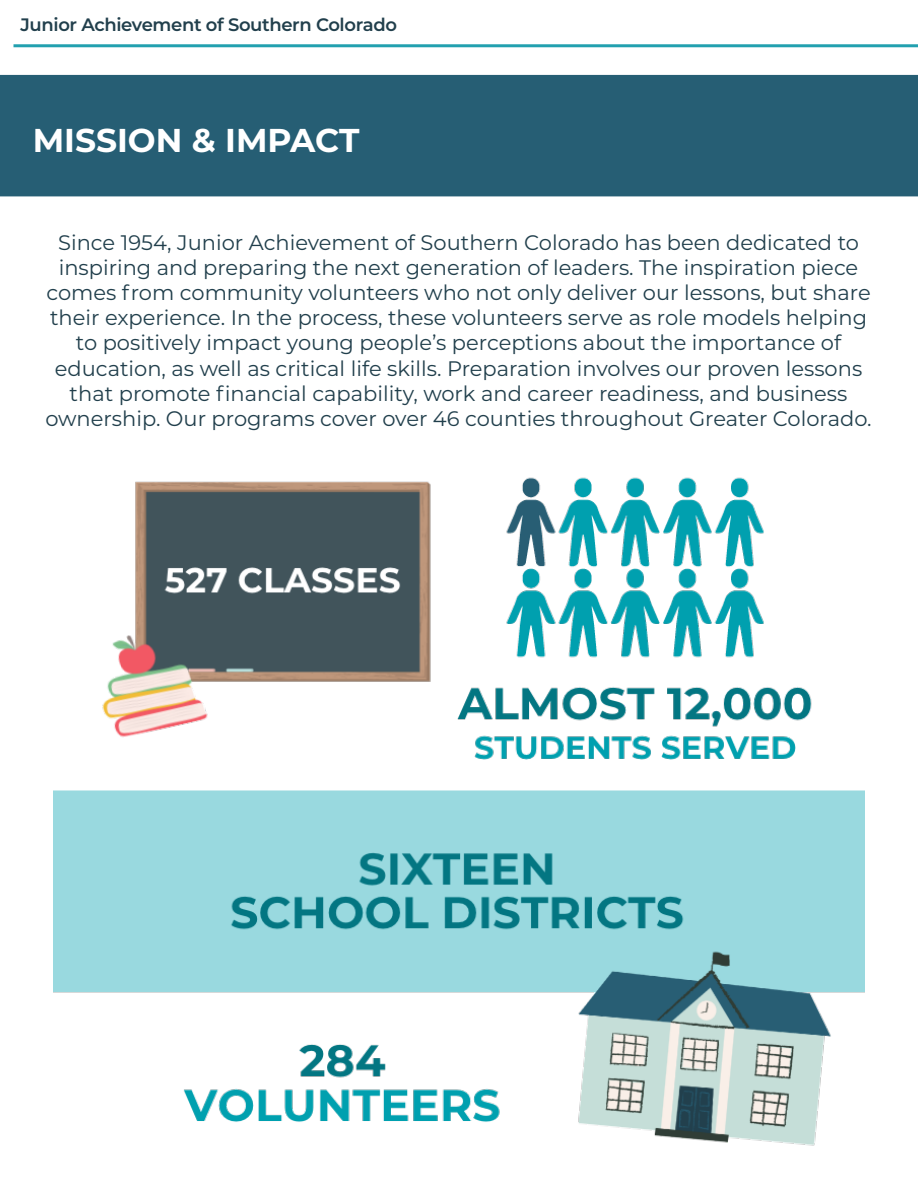
<style>
.page{position:relative;width:918px;height:1188px;background:#fff}
.page>*{position:absolute;margin:0;border:0;box-sizing:border-box;transform-origin:0 0}
.t1{font:700 33px "Montserrat";color:#fff}
.t2{font:21px/25.2px "Montserrat";color:#213f4c;text-align:center}
.t3{font:600 18px "Montserrat";letter-spacing:-.02em;color:#213f4c}
</style>
<div class="page">
<hr style="left:14px;top:44px;width:904px;height:3px;background:#22a0af">
<div style="left:0;top:75px;width:918px;height:121px;background:#265e74"></div>
<img style="left:54px;top:477px;width:810px;height:669px">
<p class="t3" style="left:21px;top:12px;width:378px">Junior Achievement of Southern Colorado</p>
<p class="t1" style="left:33px;top:116px;width:328px">MISSION &amp; IMPACT</p>
<p class="t2" style="left:45px;top:229px;width:828px">Since 1954, Junior Achievement of Southern Colorado has been dedicated to inspiring and preparing the next generation of leaders. The inspiration piece comes from community volunteers who not only deliver our lessons, but share their experience. In the process, these volunteers serve as role models helping to positively impact young people’s perceptions about the importance of education, as well as critical life skills. Preparation involves our proven lessons that promote financial capability, work and career readiness, and business ownership. Our programs cover over 46 counties throughout Greater Colorado.</p>
</div>
